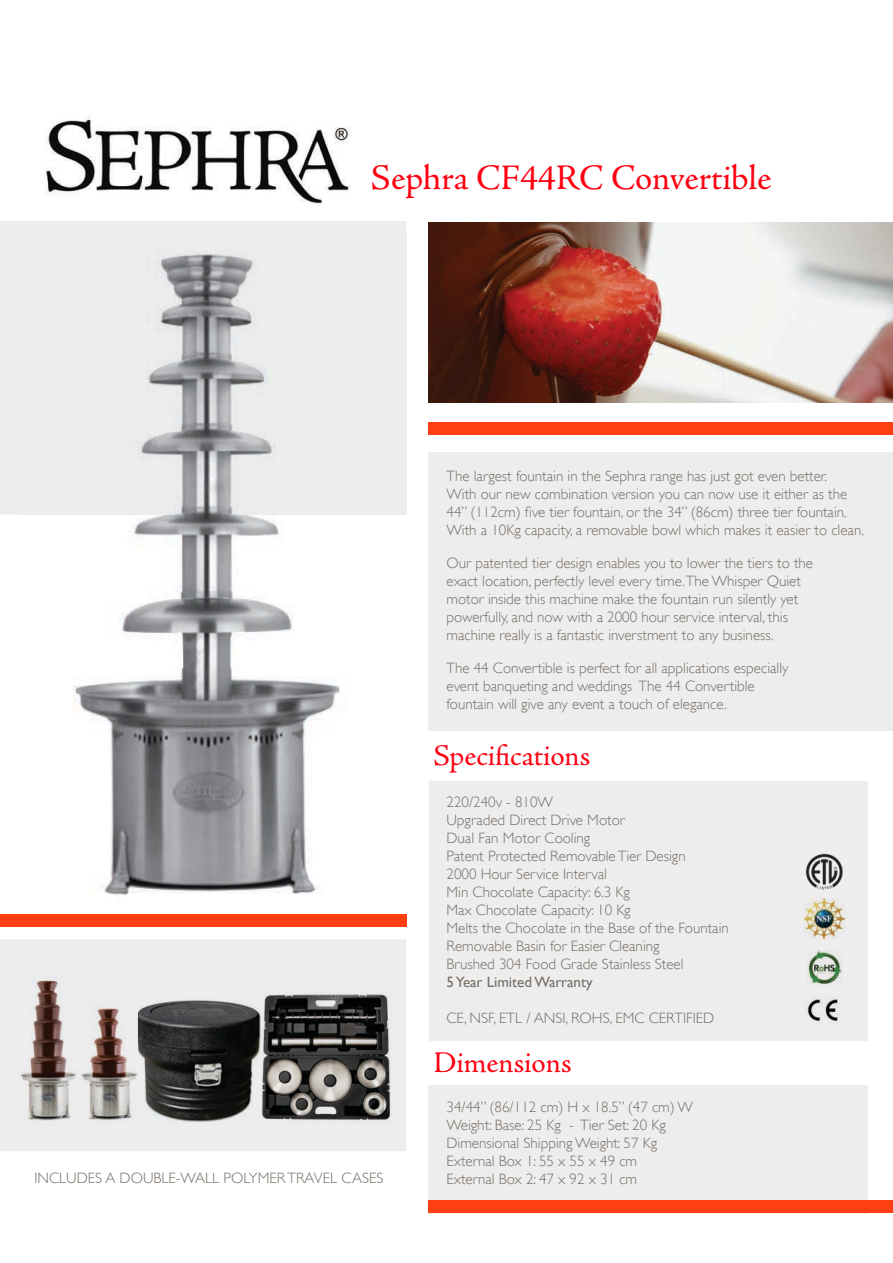
<style>
.page{position:relative;width:893px;height:1263px;background:#fff}
.page>*{position:absolute;margin:0;border:0;box-sizing:border-box;transform-origin:0 0}
.t1{font:36px "Adobe Jenson Pro";letter-spacing:-.005em;color:#f01}
.t2{font:30px "Adobe Jenson Pro";letter-spacing:-.005em;color:#f01}
.t3{font:300 15px/18px "Gill Sans";color:#776e65}
.t4{font:15px "Gill Sans";color:#776e65}
</style>
<div class="page">
<div style="left:429px;top:1085px;width:439px;height:129px;background:#ededee"></div>
<img style="left:45px;top:115px;width:306px;height:90px">
<div style="left:0;top:914px;width:406px;height:13px;background:#ff3f11"></div>
<div style="left:429px;top:1200px;width:464px;height:12px;background:#ff3f11"></div>
<div style="left:429px;top:452px;width:464px;height:278px;background:#ededee"></div>
<div style="left:429px;top:781px;width:439px;height:260px;background:#ededee"></div>
<div style="left:0;top:221px;width:406px;height:293px;background:#ededee"></div>
<div style="left:429px;top:422px;width:464px;height:13px;background:#ff3f11"></div>
<img style="left:805px;top:997px;width:40px;height:28px">
<img style="left:808px;top:950px;width:34px;height:35px">
<img style="left:429px;top:222px;width:464px;height:181px">
<img style="left:19px;top:234px;width:387px;height:661px">
<div style="left:0;top:939px;width:406px;height:212px;background:#ededee"></div>
<img style="left:8px;top:976px;width:142px;height:149px">
<img style="left:254px;top:987px;width:143px;height:139px">
<img style="left:138px;top:996px;width:123px;height:131px">
<img style="left:804px;top:898px;width:40px;height:40px">
<img style="left:803px;top:853px;width:45px;height:38px">
<h1 class="t1" style="left:371px;top:157px;width:402px">Sephra CF44RC Convertible</h1>
<p class="t3" style="left:446px;top:466px;width:419px">The largest fountain in the Sephra range has just got even better.<br>With our new combination version you can now use it either as the 44” (112cm) five tier fountain, or the 34” (86cm) three tier fountain.<br>With a 10Kg capacity, a removable bowl which makes it easier to clean.</p>
<p class="t3" style="left:446px;top:553px;width:368px">Our patented tier design enables you to lower the tiers to the exact location, perfectly level every time.The Whisper Quiet motor inside this machine make the fountain run silently yet powerfully, and now with a 2000 hour service interval, this machine really is a fantastic inverstment to any business.</p>
<p class="t3" style="left:446px;top:658px;width:343px">The 44 Convertible is perfect for all applications especially event banqueting and weddings The 44 Convertible fountain will give any event a touch of elegance.</p>
<h2 class="t2" style="left:433px;top:739px;width:159px">Specifications</h2>
<p class="t3" style="left:446px;top:792px;width:284px">220/240v - 810W<br>Upgraded Direct Drive Motor<br>Dual Fan Motor Cooling<br>Patent Protected Removable Tier Design<br>2000 Hour Service Interval<br>Min Chocolate Capacity: 6.3 Kg<br>Max Chocolate Capacity: 10 Kg<br>Melts the Chocolate in the Base of the Fountain<br>Removable Basin for Easier Cleaning<br>Brushed 304 Food Grade Stainless Steel</p>
<p class="t4" style="left:446px;top:973px;width:148px">5 Year Limited Warranty</p>
<p class="t3" style="left:446px;top:1008px;width:269px">CE, NSF, ETL / ANSI, ROHS, EMC CERTIFIED</p>
<h2 class="t2" style="left:433px;top:1046px;width:140px">Dimensions</h2>
<p class="t3" style="left:446px;top:1097px;width:248px">34/44” (86/112 cm) H x 18.5” (47 cm) W Weight: Base: 25 Kg - Tier Set: 20 Kg Dimensional Shipping Weight: 57 Kg External Box 1: 55 x 55 x 49 cm</p>
<p class="t3" style="left:34px;top:1169px;width:351px">INCLUDES A DOUBLE-WALL POLYMER TRAVEL CASES</p>
<p class="t3" style="left:446px;top:1169px;width:192px">External Box 2: 47 x 92 x 31 cm</p>
</div>
